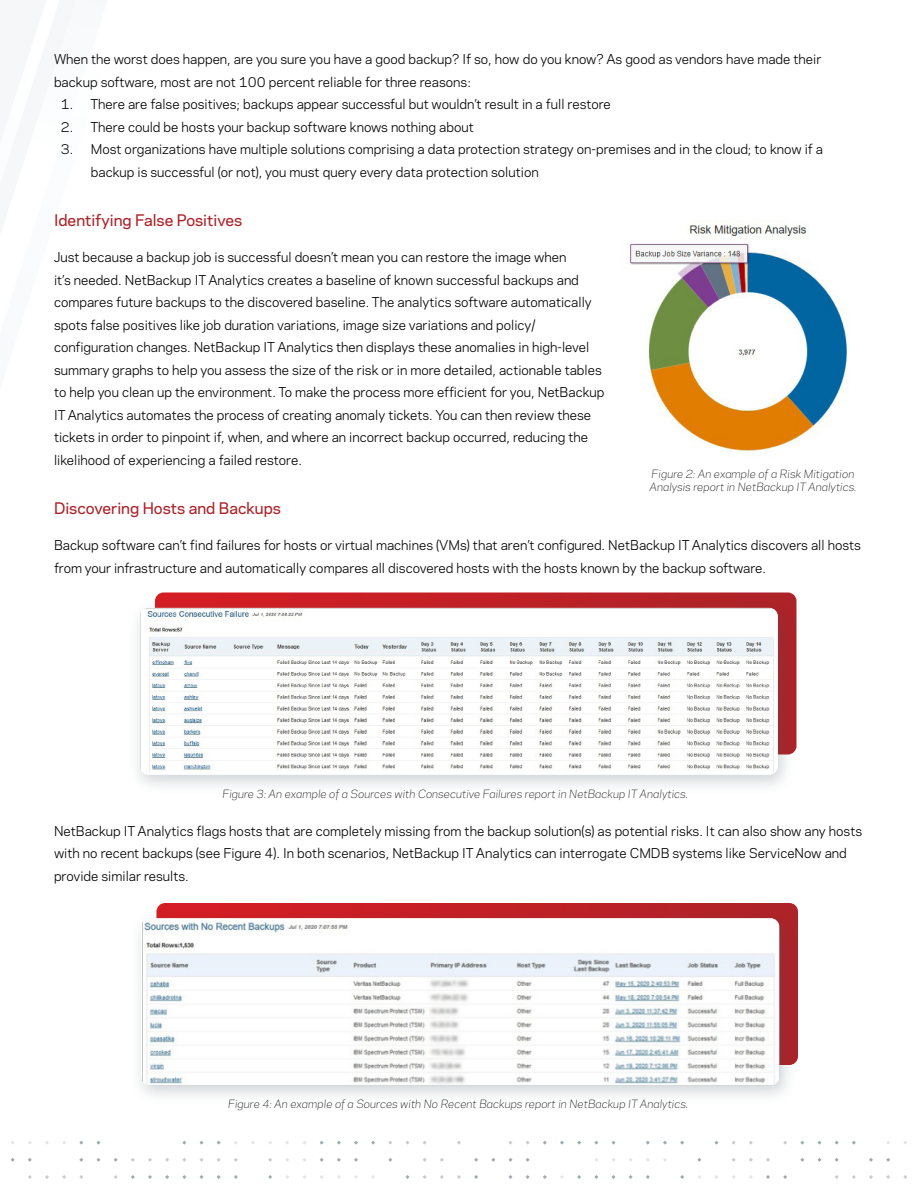
<style>
.page{position:relative;width:918px;height:1188px;background:#fff}
.page>*{position:absolute;margin:0;border:0;box-sizing:border-box;transform-origin:0 0}
.Paragraph_Title{font:500 15px "Polaris";color:#ab2328}
.Body_Copy{font:12.75px/22.5px "Polaris";color:#000}
.Bullets{font:12.75px/22.5px "Polaris";color:#000}
.t1{font:italic 300 10.65px "Polaris";color:#000}
</style>
<div class="page">
<svg style="left:783px;top:1175px;width:4px;height:4px"></svg>
<svg style="left:766px;top:1158px;width:4px;height:4px"></svg>
<svg style="left:766px;top:1175px;width:4px;height:4px"></svg>
<svg style="left:749px;top:1158px;width:4px;height:4px"></svg>
<svg style="left:714px;top:1141px;width:5px;height:4px"></svg>
<svg style="left:697px;top:1158px;width:4px;height:4px"></svg>
<svg style="left:680px;top:1141px;width:4px;height:4px"></svg>
<svg style="left:680px;top:1175px;width:4px;height:4px"></svg>
<svg style="left:663px;top:1141px;width:4px;height:4px"></svg>
<svg style="left:646px;top:1141px;width:4px;height:4px"></svg>
<svg style="left:646px;top:1175px;width:4px;height:4px"></svg>
<svg style="left:629px;top:1175px;width:4px;height:4px"></svg>
<svg style="left:611px;top:1141px;width:5px;height:4px"></svg>
<svg style="left:611px;top:1175px;width:5px;height:4px"></svg>
<svg style="left:594px;top:1175px;width:4px;height:4px"></svg>
<svg style="left:577px;top:1141px;width:4px;height:4px"></svg>
<svg style="left:577px;top:1175px;width:4px;height:4px"></svg>
<svg style="left:560px;top:1141px;width:4px;height:4px"></svg>
<svg style="left:560px;top:1175px;width:4px;height:4px"></svg>
<svg style="left:543px;top:1141px;width:4px;height:4px"></svg>
<svg style="left:543px;top:1175px;width:4px;height:4px"></svg>
<svg style="left:526px;top:1158px;width:4px;height:4px"></svg>
<svg style="left:526px;top:1175px;width:4px;height:4px"></svg>
<svg style="left:508px;top:1141px;width:5px;height:4px"></svg>
<svg style="left:508px;top:1158px;width:5px;height:4px"></svg>
<svg style="left:508px;top:1175px;width:5px;height:4px"></svg>
<svg style="left:491px;top:1158px;width:4px;height:4px"></svg>
<svg style="left:474px;top:1158px;width:4px;height:4px"></svg>
<svg style="left:474px;top:1175px;width:4px;height:4px"></svg>
<svg style="left:457px;top:1141px;width:4px;height:4px"></svg>
<svg style="left:457px;top:1175px;width:4px;height:4px"></svg>
<svg style="left:440px;top:1158px;width:4px;height:4px"></svg>
<svg style="left:440px;top:1175px;width:4px;height:4px"></svg>
<svg style="left:423px;top:1175px;width:4px;height:4px"></svg>
<svg style="left:405px;top:1141px;width:5px;height:4px"></svg>
<svg style="left:405px;top:1175px;width:5px;height:4px"></svg>
<svg style="left:388px;top:1158px;width:4px;height:4px"></svg>
<svg style="left:371px;top:1141px;width:4px;height:4px"></svg>
<svg style="left:354px;top:1141px;width:4px;height:4px"></svg>
<svg style="left:354px;top:1158px;width:4px;height:4px"></svg>
<svg style="left:354px;top:1175px;width:4px;height:4px"></svg>
<svg style="left:337px;top:1141px;width:4px;height:4px"></svg>
<svg style="left:337px;top:1158px;width:4px;height:4px"></svg>
<svg style="left:320px;top:1158px;width:4px;height:4px"></svg>
<svg style="left:268px;top:1158px;width:4px;height:4px"></svg>
<svg style="left:268px;top:1175px;width:4px;height:4px"></svg>
<svg style="left:234px;top:1158px;width:4px;height:4px"></svg>
<svg style="left:234px;top:1175px;width:4px;height:4px"></svg>
<svg style="left:217px;top:1175px;width:4px;height:4px"></svg>
<svg style="left:199px;top:1141px;width:5px;height:4px"></svg>
<svg style="left:199px;top:1158px;width:5px;height:4px"></svg>
<svg style="left:199px;top:1175px;width:5px;height:4px"></svg>
<svg style="left:182px;top:1175px;width:4px;height:4px"></svg>
<svg style="left:165px;top:1158px;width:4px;height:4px"></svg>
<svg style="left:165px;top:1175px;width:4px;height:4px"></svg>
<svg style="left:148px;top:1158px;width:4px;height:4px"></svg>
<svg style="left:148px;top:1175px;width:4px;height:4px"></svg>
<svg style="left:131px;top:1158px;width:4px;height:4px"></svg>
<svg style="left:131px;top:1175px;width:4px;height:4px"></svg>
<svg style="left:114px;top:1158px;width:4px;height:4px"></svg>
<svg style="left:114px;top:1175px;width:4px;height:4px"></svg>
<svg style="left:96px;top:1141px;width:5px;height:4px"></svg>
<svg style="left:96px;top:1158px;width:5px;height:4px"></svg>
<svg style="left:79px;top:1158px;width:4px;height:4px"></svg>
<svg style="left:79px;top:1175px;width:4px;height:4px"></svg>
<svg style="left:62px;top:1175px;width:4px;height:4px"></svg>
<svg style="left:45px;top:1175px;width:4px;height:4px"></svg>
<svg style="left:28px;top:1158px;width:4px;height:4px"></svg>
<svg style="left:28px;top:1175px;width:4px;height:4px"></svg>
<svg style="left:11px;top:1158px;width:4px;height:4px"></svg>
<svg style="left:903px;top:1175px;width:4px;height:4px"></svg>
<svg style="left:886px;top:1158px;width:4px;height:4px"></svg>
<svg style="left:886px;top:1175px;width:4px;height:4px"></svg>
<svg style="left:869px;top:1158px;width:4px;height:4px"></svg>
<svg style="left:869px;top:1175px;width:4px;height:4px"></svg>
<svg style="left:852px;top:1141px;width:4px;height:4px"></svg>
<svg style="left:852px;top:1175px;width:4px;height:4px"></svg>
<svg style="left:835px;top:1158px;width:4px;height:4px"></svg>
<svg style="left:835px;top:1175px;width:4px;height:4px"></svg>
<svg style="left:817px;top:1141px;width:5px;height:4px"></svg>
<svg style="left:817px;top:1158px;width:5px;height:4px"></svg>
<svg style="left:800px;top:1158px;width:4px;height:4px"></svg>
<img style="left:629px;top:220px;width:219px;height:232px">
<svg style="left:155px;top:592px;width:641px;height:7px;background:#c63136"></svg>
<div style="left:128px;top:599px;width:668px;height:196px;background:#425563;opacity:.25"></div>
<img style="left:140px;top:608px;width:638px;height:167px">
<svg style="left:157px;top:903px;width:641px;height:157px;background:#c12127"></svg>
<div style="left:130px;top:909px;width:667px;height:196px;background:#425563;opacity:.25"></div>
<img style="left:141px;top:918px;width:638px;height:167px">
<p class="Body_Copy" style="left:54px;top:47px;width:769px">When the worst does happen, are you sure you have a good backup? If so, how do you know? As good as vendors have made their backup software, most are not 100 percent reliable for three reasons:</p>
<p class="Body_Copy" style="left:61px;top:92px;width:552px">1. There are false positives; backups appear successful but wouldn’t result in a full restore</p>
<p class="Body_Copy" style="left:61px;top:115px;width:415px">2. There could be hosts your backup software knows nothing about</p>
<p class="Body_Copy" style="left:91px;top:137px;width:734px;text-indent:-30px">3. Most organizations have multiple solutions comprising a data protection strategy on-premises and in the cloud; to know if a backup is successful (or not), you must query every data protection solution</p>
<p class="Paragraph_Title" style="left:54px;top:209px;width:190px">Identifying False Positives</p>
<p class="Body_Copy" style="left:54px;top:245px;width:552px">Just because a backup job is successful doesn’t mean you can restore the image when<br>it’s needed. NetBackup IT Analytics creates a baseline of known successful backups and compares future backups to the discovered baseline. The analytics software automatically spots false positives like job duration variations, image size variations and policy/ configuration changes. NetBackup IT Analytics then displays these anomalies in high-level summary graphs to help you assess the size of the risk or in more detailed, actionable tables to help you clean up the environment. To make the process more efficient for you, NetBackup IT Analytics automates the process of creating anomaly tickets. You can then review these tickets in order to pinpoint if, when, and where an incorrect backup occurred, reducing the likelihood of experiencing a failed restore.</p>
<p class="Paragraph_Title" style="left:54px;top:497px;width:229px">Discovering Hosts and Backups</p>
<p class="Body_Copy" style="left:54px;top:533px;width:808px">Backup software can’t find failures for hosts or virtual machines (VMs) that aren’t configured. NetBackup IT Analytics discovers all hosts from your infrastructure and automatically compares all discovered hosts with the hosts known by the backup software.</p>
<p class="t1" style="left:652px;top:466px;width:204px">Figure 2: An example of a Risk Mitigation</p>
<p class="t1" style="left:649px;top:479px;width:209px">Analysis report in NetBackup IT Analytics.</p>
<p class="t1" style="left:222px;top:785px;width:467px">Figure 3: An example of a Sources with Consecutive Failures report in NetBackup IT Analytics.</p>
<p class="Bullets" style="left:54px;top:819px;width:810px">NetBackup IT Analytics flags hosts that are completely missing from the backup solution(s) as potential risks. It can also show any hosts with no recent backups (see Figure 4). In both scenarios, NetBackup IT Analytics can interrogate CMDB systems like ServiceNow and provide similar results.</p>
<p class="t1" style="left:228px;top:1096px;width:461px">Figure 4: An example of a Sources with No Recent Backups report in NetBackup IT Analytics.</p>
</div>
